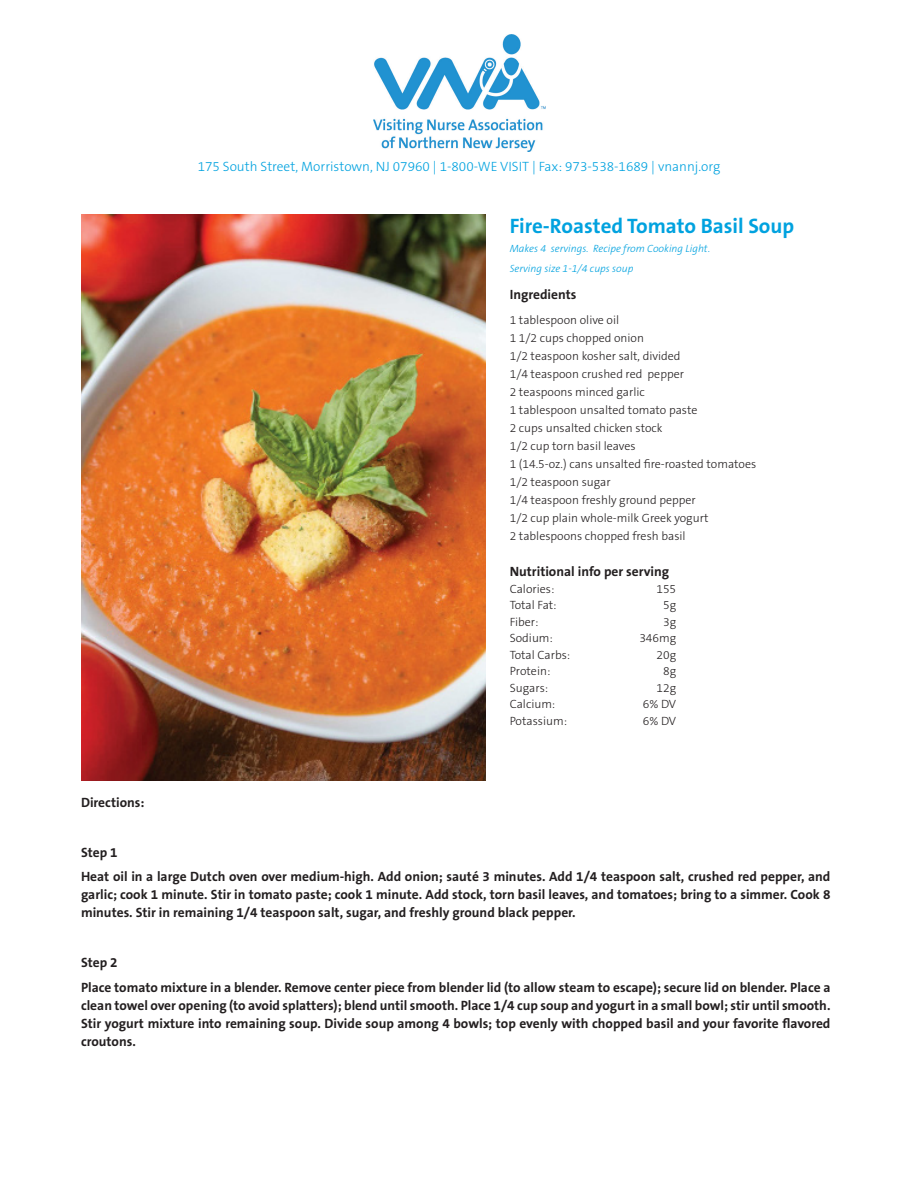
<style>
.page{position:relative;width:918px;height:1188px;background:#fff}
.page>*{position:absolute;margin:0;border:0;box-sizing:border-box;transform-origin:0 0}
.t1{font:700 21px "The Sans B7";color:#00a2df}
.t2{font:700 13.5px/18px "The Sans B7";color:#231f20;text-align:justify}
.t3{font:300 13.5px "The Sans B3";color:#00a2df}
.t4{font:300 12px "The Sans B3";color:#231f20}
.t5{font:italic 300 10.5px/19.5px "The Sans B3";color:#00a2df}
</style>
<div class="page">
<img style="left:374px;top:34px;width:172px;height:117px">
<img style="left:81px;top:215px;width:405px;height:566px">
<p class="t3" style="left:198px;top:159px;width:524px">175 South Street, Morristown, NJ 07960 | 1-800-WE VISIT | Fax: 973-538-1689 | vnannj.org</p>
<p class="t2" style="left:81px;top:794px;width:65px">Directions:</p>
<p class="t1" style="left:510px;top:214px;width:286px">Fire-Roasted Tomato Basil Soup</p>
<p class="t5" style="left:510px;top:239px;width:202px">Makes 4 servings. Recipe from Cooking Light.<br>Serving size 1-1/4 cups soup</p>
<p class="t2" style="left:510px;top:286px;width:68px">Ingredients</p>
<p class="t4" style="left:510px;top:314px;width:111px">1 tablespoon olive oil</p>
<p class="t4" style="left:510px;top:332px;width:136px">1 1/2 cups chopped onion</p>
<p class="t4" style="left:510px;top:350px;width:172px">1/2 teaspoon kosher salt, divided</p>
<p class="t4" style="left:510px;top:368px;width:176px">1/4 teaspoon crushed red pepper</p>
<p class="t4" style="left:510px;top:386px;width:137px">2 teaspoons minced garlic</p>
<p class="t4" style="left:510px;top:404px;width:189px">1 tablespoon unsalted tomato paste</p>
<p class="t4" style="left:510px;top:422px;width:154px">2 cups unsalted chicken stock</p>
<p class="t4" style="left:510px;top:440px;width:127px">1/2 cup torn basil leaves</p>
<p class="t4" style="left:510px;top:458px;width:248px">1 (14.5-oz.) cans unsalted fire-roasted tomatoes</p>
<p class="t4" style="left:510px;top:476px;width:102px">1/2 teaspoon sugar</p>
<p class="t4" style="left:510px;top:494px;width:188px">1/4 teaspoon freshly ground pepper</p>
<p class="t4" style="left:510px;top:512px;width:200px">1/2 cup plain whole-milk Greek yogurt</p>
<p class="t4" style="left:510px;top:530px;width:177px">2 tablespoons chopped fresh basil</p>
<p class="t2" style="left:510px;top:563px;width:161px">Nutritional info per serving</p>
<p class="t4" style="left:510px;top:582px;width:46px">Calories:</p>
<p class="t4" style="left:656px;top:582px;width:21px">155</p>
<p class="t4" style="left:510px;top:599px;width:48px">Total Fat:</p>
<p class="t4" style="left:663px;top:599px;width:15px">5g</p>
<p class="t4" style="left:510px;top:615px;width:30px">Fiber:</p>
<p class="t4" style="left:663px;top:615px;width:15px">3g</p>
<p class="t4" style="left:510px;top:632px;width:45px">Sodium:</p>
<p class="t4" style="left:639px;top:632px;width:38px">346mg</p>
<p class="t4" style="left:510px;top:648px;width:62px">Total Carbs:</p>
<p class="t4" style="left:657px;top:648px;width:21px">20g</p>
<p class="t4" style="left:510px;top:665px;width:42px">Protein:</p>
<p class="t4" style="left:663px;top:665px;width:15px">8g</p>
<p class="t4" style="left:510px;top:681px;width:40px">Sugars:</p>
<p class="t4" style="left:657px;top:681px;width:21px">12g</p>
<p class="t4" style="left:510px;top:698px;width:47px">Calcium:</p>
<p class="t4" style="left:643px;top:698px;width:35px">6% DV</p>
<p class="t4" style="left:510px;top:714px;width:59px">Potassium:</p>
<p class="t4" style="left:643px;top:714px;width:35px">6% DV</p>
<p class="t2" style="left:81px;top:843px;width:38px">Step 1</p>
<p class="t2" style="left:81px;top:868px;width:751px">Heat oil in a large Dutch oven over medium-high. Add onion; sauté 3 minutes. Add 1/4 teaspoon salt, crushed red pepper, and garlic; cook 1 minute. Stir in tomato paste; cook 1 minute. Add stock, torn basil leaves, and tomatoes; bring to a simmer. Cook 8 minutes. Stir in remaining 1/4 teaspoon salt, sugar, and freshly ground black pepper.</p>
<p class="t2" style="left:81px;top:954px;width:38px">Step 2</p>
<p class="t2" style="left:81px;top:978px;width:751px">Place tomato mixture in a blender. Remove center piece from blender lid (to allow steam to escape); secure lid on blender. Place a clean towel over opening (to avoid splatters); blend until smooth. Place 1/4 cup soup and yogurt in a small bowl; stir until smooth.<br>Stir yogurt mixture into remaining soup. Divide soup among 4 bowls; top evenly with chopped basil and your favorite flavored croutons.</p>
</div>
